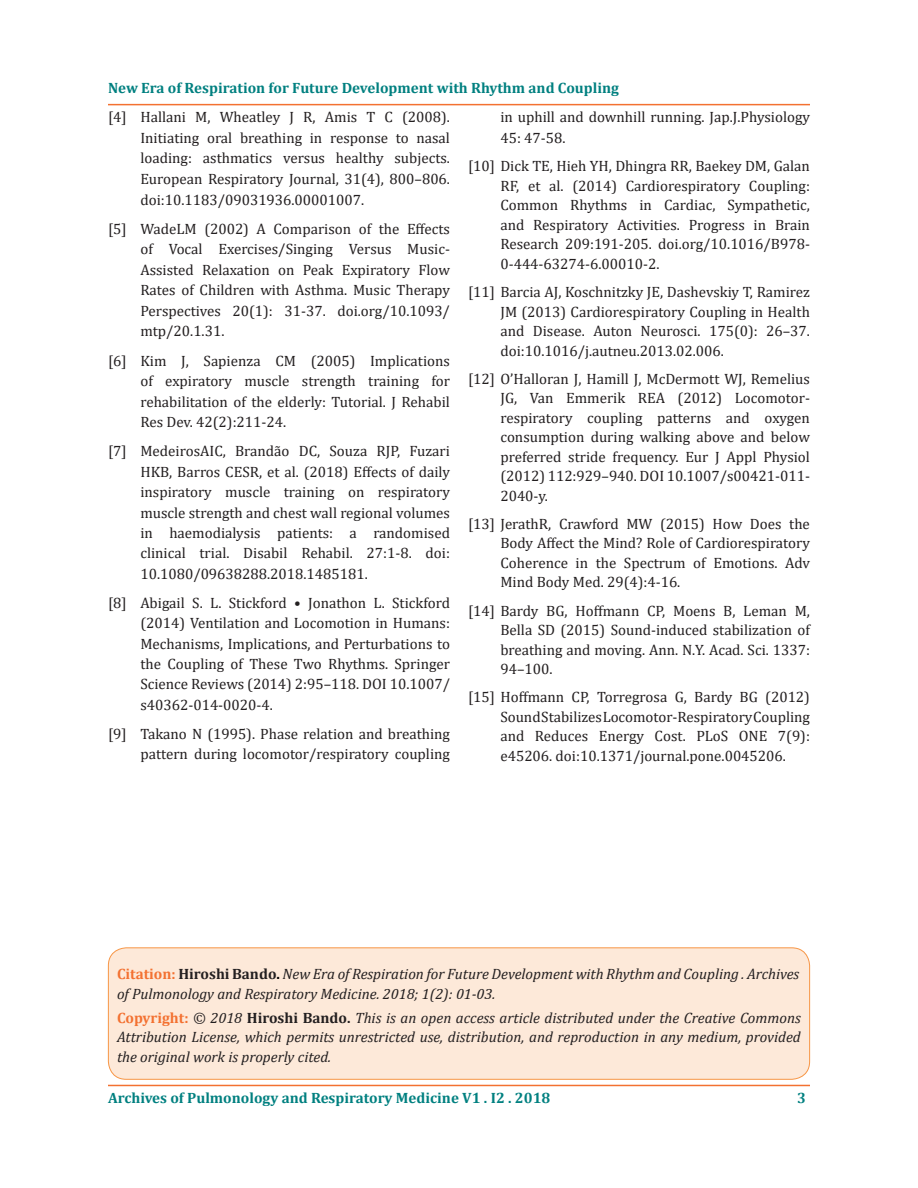
<style>
.page{position:relative;width:918px;height:1188px;background:#fff}
.page>*{position:absolute;margin:0;border:0;box-sizing:border-box;transform-origin:0 0}
.t1{font:15px/19.5px "Cambria";color:#231f20;text-align:justify}
.t2{font:italic 15px/19.5px "Cambria";color:#231f20}
.t3{font:700 15px "Cambria";color:#008080}
.s1{font-weight:700;font-style:normal;color:#f37131}
.s2{font-weight:700;font-style:normal}
.s3{font-weight:700;font-style:normal;color:#000}
</style>
<div class="page">
<hr style="left:108px;top:1085px;width:702px;height:1px;background:#f37131">
<hr style="left:108px;top:104px;width:702px;height:1px;background:#f37131">
<div style="left:108px;top:948px;width:702px;height:131px;background:#fde9d9;border-radius:18px"></div>
<div style="left:108px;top:947px;width:702px;height:133px;border:1px solid #f79646;border-radius:18px"></div>
<p class="t3" style="left:108px;top:77px;width:513px">New Era of Respiration for Future Development with Rhythm and Coupling</p>
<p class="t1" style="left:140px;top:107px;width:311px;line-height:20.5px;text-indent:-32px">[4] Hallani M, Wheatley J R, Amis T C (2008).<br>Initiating oral breathing in response to nasal loading: asthmatics versus healthy subjects.<br>European Respiratory Journal, 31(4), 800–806. doi:10.1183/09031936.00001007.</p>
<p class="t1" style="left:140px;top:218px;width:311px;line-height:20.5px;text-indent:-32px">[5] WadeLM (2002) A Comparison of the Effects of Vocal Exercises/Singing Versus Music-Assisted Relaxation on Peak Expiratory Flow Rates of Children with Asthma. Music Therapy Perspectives 20(1): 31-37. doi.org/10.1093/ mtp/20.1.31.</p>
<p class="t1" style="left:140px;top:350px;width:311px;line-height:20.5px;text-indent:-32px">[6] Kim J, Sapienza CM (2005) Implications of expiratory muscle strength training for rehabilitation of the elderly: Tutorial. J Rehabil Res Dev. 42(2):211-24.</p>
<p class="t1" style="left:140px;top:441px;width:311px;line-height:20.4px;text-indent:-32px">[7] MedeirosAIC, Brandão DC, Souza RJP, Fuzari HKB, Barros CESR, et al. (2018) Effects of daily inspiratory muscle training on respiratory muscle strength and chest wall regional volumes in haemodialysis patients: a randomised clinical trial. Disabil Rehabil. 27:1-8. doi:<br>10.1080/09638288.2018.1485181.</p>
<p class="t1" style="left:140px;top:592px;width:311px;line-height:20.4px;text-indent:-32px">[8] Abigail S. L. Stickford • Jonathon L. Stickford (2014) Ventilation and Locomotion in Humans:<br>Mechanisms, Implications, and Perturbations to the Coupling of These Two Rhythms. Springer Science Reviews (2014) 2:95–118. DOI 10.1007/ s40362-014-0020-4.</p>
<p class="t1" style="left:108px;top:723px;width:343px;line-height:20.4px;text-align:right">[9] Takano N (1995). Phase relation and breathing pattern during locomotor/respiratory coupling</p>
<p class="t1" style="left:500px;top:107px;width:311px;line-height:21px">in uphill and downhill running. Jap.J.Physiology<br>45: 47-58.</p>
<p class="t1" style="left:500px;top:157px;width:311px;text-indent:-32px">[10] Dick TE, Hieh YH, Dhingra RR, Baekey DM, Galan RF, et al. (2014) Cardiorespiratory Coupling:<br>Common Rhythms in Cardiac, Sympathetic, and Respiratory Activities. Progress in Brain Research 209:191-205. doi.org/10.1016/B978- 0-444-63274-6.00010-2.</p>
<p class="t1" style="left:500px;top:282px;width:311px;text-indent:-32px">[11] Barcia AJ, Koschnitzky JE, Dashevskiy T, Ramirez JM (2013) Cardiorespiratory Coupling in Health and Disease. Auton Neurosci. 175(0): 26–37. doi:10.1016/j.autneu.2013.02.006.</p>
<p class="t1" style="left:500px;top:369px;width:311px;text-indent:-32px">[12] O’Halloran J, Hamill J, McDermott WJ, Remelius JG, Van Emmerik REA (2012) Locomotor&shy;respiratory coupling patterns and oxygen consumption during walking above and below preferred stride frequency. Eur J Appl Physiol (2012) 112:929–940. DOI 10.1007/s00421-011- 2040-y.</p>
<p class="t1" style="left:500px;top:514px;width:311px;text-indent:-32px">[13] JerathR, Crawford MW (2015) How Does the Body Affect the Mind? Role of Cardiorespiratory Coherence in the Spectrum of Emotions. Adv Mind Body Med. 29(4):4-16.</p>
<p class="t1" style="left:500px;top:601px;width:311px;text-indent:-32px">[14] Bardy BG, Hoffmann CP, Moens B, Leman M, Bella SD (2015) Sound-induced stabilization of breathing and moving. Ann. N.Y. Acad. Sci. 1337:<br>94–100.</p>
<p class="t1" style="left:500px;top:687px;width:311px;text-indent:-32px">[15] Hoffmann CP, Torregrosa G, Bardy BG (2012)<br>Sound Stabilizes Locomotor-Respiratory Coupling and Reduces Energy Cost. PLoS ONE 7(9): e45206. doi:10.1371/journal.pone.0045206.</p>
<p class="t2" style="left:117px;top:964px;width:684px"><span class="s1">Citation:</span> <span class="s2">Hiroshi Bando</span><span class="s3">.</span> New Era of Respiration for Future Development with Rhythm and Coupling . Archives of Pulmonology and Respiratory Medicine. 2018; 1(2): 01-03.</p>
<p class="t2" style="left:117px;top:1007px;width:685px;text-align:justify"><span class="s1">Copyright:</span> © 2018 <span class="s2">Hiroshi Bando.</span> This is an open access article distributed under the Creative Commons Attribution License, which permits unrestricted use, distribution, and reproduction in any medium, provided the original work is properly cited.</p>
<p class="t3" style="left:108px;top:1087px;width:444px">Archives of Pulmonology and Respiratory Medicine V1 . I2 . 2018</p>
<p class="t3" style="left:797px;top:1087px;width:10px">3</p>
</div>
